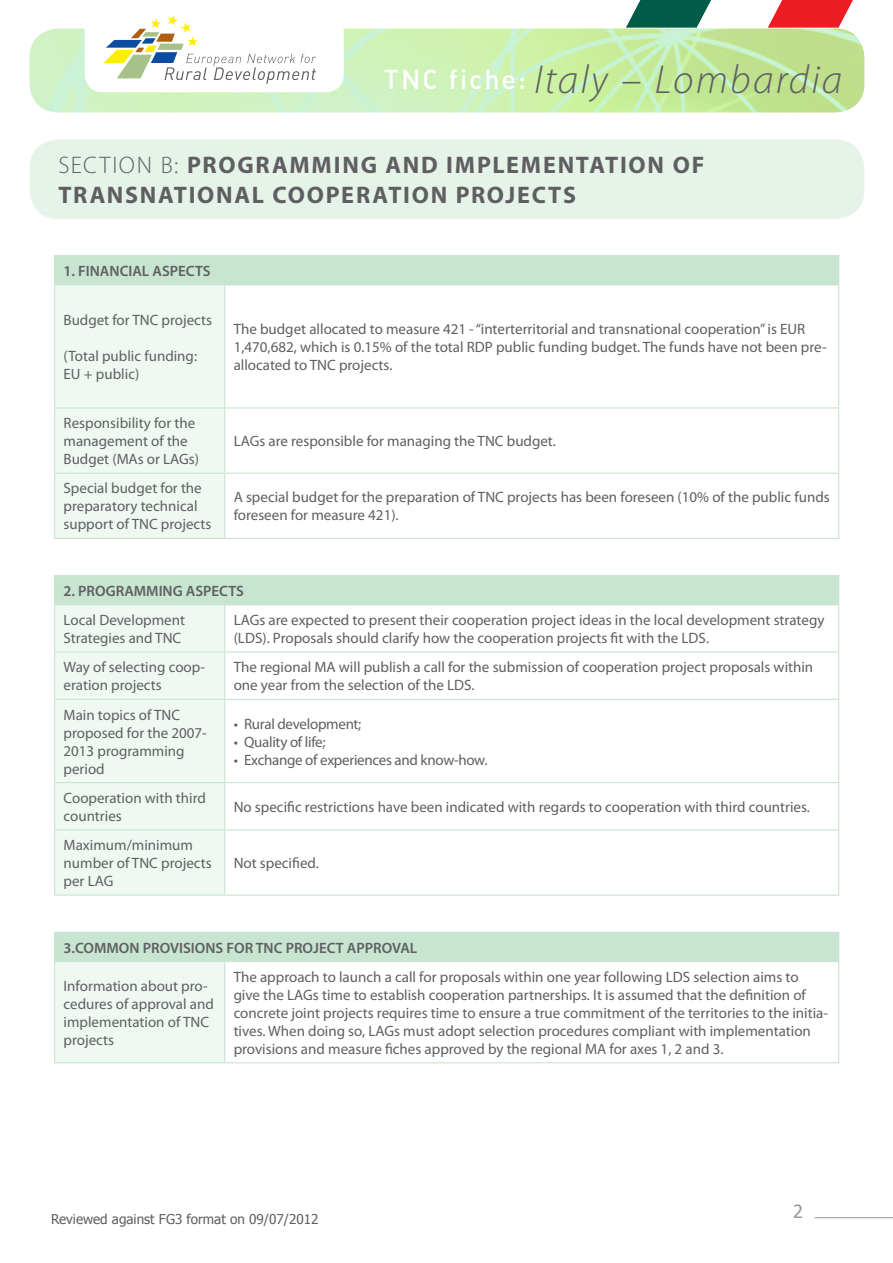
<style>
.page{position:relative;width:893px;height:1263px;background:#fff}
.page>*{position:absolute;margin:0;border:0;box-sizing:border-box;transform-origin:0 0}
.countryname{font:italic 300 40.5px "Myriad Pro";letter-spacing:.055em;color:#5f5f62}
.NRNsummeryinfo{font:27px "FFDIN Medium Alternate";letter-spacing:.075em;color:#fff}
.section_title{font:700 24px "Myriad Pro";letter-spacing:.07em;color:#5f5f62}
.t1{font:18px "Tahoma";color:#939598}
._06_body_table{font:15px/18px "Myriad Pro";color:#5f5f62}
._05_titre_table{font:600 15px "Myriad Pro";color:#5f5f62}
._07_body_table_bulle{font:15px "Myriad Pro";letter-spacing:-.02em;color:#5f5f62}
.t2{font:13.5px "Tahoma";color:#5f5f62}
.s1{font-weight:300}
</style>
<div class="page">
<hr style="left:814px;top:1217px;width:79px;height:1px;background:#939598">
<div style="left:29px;top:140px;width:835px;height:79px;background:#e5f3e8;border-radius:29px"></div>
<img style="left:29px;top:28px;width:835px;height:84px">
<svg style="left:626px;top:0;width:227px;height:28px"></svg>
<div style="left:85px;top:13px;width:259px;height:79px;background:#fff;border-radius:18px"></div>
<svg style="left:104px;top:15px;width:212px;height:69px"></svg>
<div style="left:55px;top:256px;width:784px;height:29px;background:#c7e5d0"></div>
<hr style="left:54px;top:255px;width:171px;height:1px;background:#c7e5d0">
<hr style="left:225px;top:255px;width:614px;height:1px;background:#c7e5d0">
<hr style="left:225px;top:407px;width:614px;height:1px;background:#c7e5d0">
<hr style="left:225px;top:473px;width:614px;height:1px;background:#c7e5d0">
<svg style="left:54px;top:256px;width:171px;height:282px"></svg>
<hr style="left:54px;top:284px;width:171px;height:1px;background:#c7e5d0">
<hr style="left:54px;top:285px;width:1px;height:122px;background:#c7e5d0">
<hr style="left:54px;top:408px;width:1px;height:65px;background:#c7e5d0">
<hr style="left:54px;top:474px;width:1px;height:64px;background:#c7e5d0">
<hr style="left:54px;top:538px;width:171px;height:1px;background:#c7e5d0">
<hr style="left:224px;top:285px;width:1px;height:122px;background:#c7e5d0">
<hr style="left:838px;top:285px;width:1px;height:122px;background:#c7e5d0">
<hr style="left:224px;top:408px;width:1px;height:65px;background:#c7e5d0">
<hr style="left:838px;top:408px;width:1px;height:65px;background:#c7e5d0">
<hr style="left:224px;top:474px;width:1px;height:64px;background:#c7e5d0">
<hr style="left:838px;top:474px;width:1px;height:64px;background:#c7e5d0">
<hr style="left:225px;top:538px;width:614px;height:1px;background:#c7e5d0">
<div style="left:55px;top:576px;width:784px;height:29px;background:#c7e5d0"></div>
<div style="left:55px;top:605px;width:169px;height:289px;background:#f0f8f2"></div>
<hr style="left:54px;top:575px;width:171px;height:1px;background:#c7e5d0">
<hr style="left:225px;top:575px;width:614px;height:1px;background:#c7e5d0">
<hr style="left:54px;top:651px;width:171px;height:2px;background:#c7e5d0">
<hr style="left:225px;top:651px;width:614px;height:2px;background:#c7e5d0">
<hr style="left:54px;top:699px;width:171px;height:1px;background:#c7e5d0">
<hr style="left:225px;top:699px;width:614px;height:1px;background:#c7e5d0">
<hr style="left:54px;top:782px;width:171px;height:1px;background:#c7e5d0">
<hr style="left:225px;top:782px;width:614px;height:1px;background:#c7e5d0">
<hr style="left:54px;top:829px;width:171px;height:1px;background:#c7e5d0">
<hr style="left:225px;top:829px;width:614px;height:1px;background:#c7e5d0">
<svg style="left:54px;top:576px;width:1px;height:28px"></svg>
<hr style="left:54px;top:604px;width:171px;height:1px;background:#c7e5d0">
<hr style="left:54px;top:605px;width:1px;height:46px;background:#c7e5d0">
<hr style="left:54px;top:653px;width:1px;height:46px;background:#c7e5d0">
<hr style="left:54px;top:700px;width:1px;height:82px;background:#c7e5d0">
<hr style="left:54px;top:783px;width:1px;height:46px;background:#c7e5d0">
<hr style="left:54px;top:830px;width:1px;height:64px;background:#c7e5d0">
<hr style="left:54px;top:894px;width:171px;height:2px;background:#c7e5d0">
<hr style="left:224px;top:605px;width:1px;height:46px;background:#c7e5d0">
<hr style="left:838px;top:605px;width:1px;height:46px;background:#c7e5d0">
<hr style="left:224px;top:653px;width:1px;height:46px;background:#c7e5d0">
<hr style="left:838px;top:653px;width:1px;height:46px;background:#c7e5d0">
<hr style="left:224px;top:700px;width:1px;height:82px;background:#c7e5d0">
<hr style="left:838px;top:700px;width:1px;height:82px;background:#c7e5d0">
<hr style="left:224px;top:783px;width:1px;height:46px;background:#c7e5d0">
<hr style="left:838px;top:783px;width:1px;height:46px;background:#c7e5d0">
<hr style="left:224px;top:830px;width:1px;height:64px;background:#c7e5d0">
<hr style="left:838px;top:830px;width:1px;height:64px;background:#c7e5d0">
<hr style="left:225px;top:894px;width:614px;height:2px;background:#c7e5d0">
<div style="left:55px;top:932px;width:784px;height:29px;background:#c7e5d0"></div>
<div style="left:55px;top:961px;width:170px;height:102px;background:#f0f8f2"></div>
<hr style="left:54px;top:932px;width:171px;height:1px;background:#c7e5d0">
<hr style="left:54px;top:1062px;width:171px;height:1px;background:#c7e5d0">
<hr style="left:225px;top:1062px;width:614px;height:1px;background:#c7e5d0">
<svg style="left:54px;top:933px;width:1px;height:28px"></svg>
<hr style="left:54px;top:961px;width:171px;height:1px;background:#c7e5d0">
<hr style="left:54px;top:962px;width:1px;height:100px;background:#c7e5d0">
<hr style="left:225px;top:961px;width:614px;height:1px;background:#c7e5d0">
<hr style="left:224px;top:962px;width:1px;height:100px;background:#c7e5d0">
<hr style="left:838px;top:962px;width:1px;height:100px;background:#c7e5d0">
<p class="NRNsummeryinfo" style="left:384px;top:62px;width:144px">TNC fiche:</p>
<p class="countryname" style="left:534px;top:58px;width:310px">Italy – Lombardia</p>
<p class="section_title" style="left:58px;top:149px;width:647px"><span class="s1">SECTION B:</span> PROGRAMMING AND IMPLEMENTATION OF</p>
<p class="section_title" style="left:58px;top:179px;width:519px">TRANSNATIONAL COOPERATION PROJECTS</p>
<p class="_05_titre_table" style="left:64px;top:261px;width:149px">1. FINANCIAL ASPECTS</p>
<p class="_06_body_table" style="left:64px;top:311px;width:150px">Budget for TNC projects</p>
<p class="_06_body_table" style="left:64px;top:347px;width:135px">(Total public funding:<br>EU + public)</p>
<p class="_06_body_table" style="left:64px;top:414px;width:137px">Responsibility for the management of the<br>Budget (MAs or LAGs)</p>
<p class="_06_body_table" style="left:234px;top:320px;width:594px">The budget allocated to measure 421 - “interterritorial and transnational cooperation” is EUR<br>1,470,682, which is 0.15% of the total RDP public funding budget. The funds have not been pre&shy;allocated to TNC projects.</p>
<p class="_06_body_table" style="left:234px;top:432px;width:324px">LAGs are responsible for managing the TNC budget.</p>
<p class="_06_body_table" style="left:64px;top:479px;width:149px">Special budget for the preparatory technical support of TNC projects</p>
<p class="_06_body_table" style="left:234px;top:488px;width:597px">A special budget for the preparation of TNC projects has been foreseen (10% of the public funds foreseen for measure 421).</p>
<p class="_05_titre_table" style="left:64px;top:581px;width:182px">2. PROGRAMMING ASPECTS</p>
<p class="_06_body_table" style="left:64px;top:611px;width:123px">Local Development<br>Strategies and TNC</p>
<p class="_06_body_table" style="left:234px;top:611px;width:592px">LAGs are expected to present their cooperation project ideas in the local development strategy (LDS). Proposals should clarify how the cooperation projects fit with the LDS.</p>
<p class="_06_body_table" style="left:64px;top:658px;width:143px">Way of selecting coop&shy;eration projects</p>
<p class="_06_body_table" style="left:234px;top:658px;width:581px">The regional MA will publish a call for the submission of cooperation project proposals within one year from the selection of the LDS.</p>
<p class="_06_body_table" style="left:64px;top:705px;width:145px">Main topics of TNC proposed for the 2007-<br>2013 programming period</p>
<p class="_07_body_table_bulle" style="left:234px;top:714px;width:129px">• Rural development;</p>
<p class="_07_body_table_bulle" style="left:234px;top:732px;width:93px">• Quality of life;</p>
<p class="_07_body_table_bulle" style="left:234px;top:750px;width:255px">• Exchange of experiences and know-how.</p>
<p class="_06_body_table" style="left:64px;top:788px;width:144px">Cooperation with third countries</p>
<p class="_06_body_table" style="left:234px;top:797px;width:578px">No specific restrictions have been indicated with regards to cooperation with third countries.</p>
<p class="_06_body_table" style="left:64px;top:836px;width:150px">Maximum/minimum number of TNC projects per LAG</p>
<p class="_06_body_table" style="left:234px;top:854px;width:87px">Not specified.</p>
<p class="_05_titre_table" style="left:64px;top:938px;width:355px">3.COMMON PROVISIONS FOR TNC PROJECT APPROVAL</p>
<p class="_06_body_table" style="left:64px;top:976px;width:152px">Information about pro&shy;cedures of approval and implementation of TNC projects</p>
<p class="_06_body_table" style="left:234px;top:967px;width:596px">The approach to launch a call for proposals within one year following LDS selection aims to give the LAGs time to establish cooperation partnerships. It is assumed that the definition of concrete joint projects requires time to ensure a true commitment of the territories to the initia&shy;tives. When doing so, LAGs must adopt selection procedures compliant with implementation provisions and measure fiches approved by the regional MA for axes 1, 2 and 3.</p>
<p class="t2" style="left:51px;top:1210px;width:269px">Reviewed against FG3 format on 09/07/2012</p>
<p class="t1" style="left:793px;top:1200px;width:11px">2</p>
</div>
